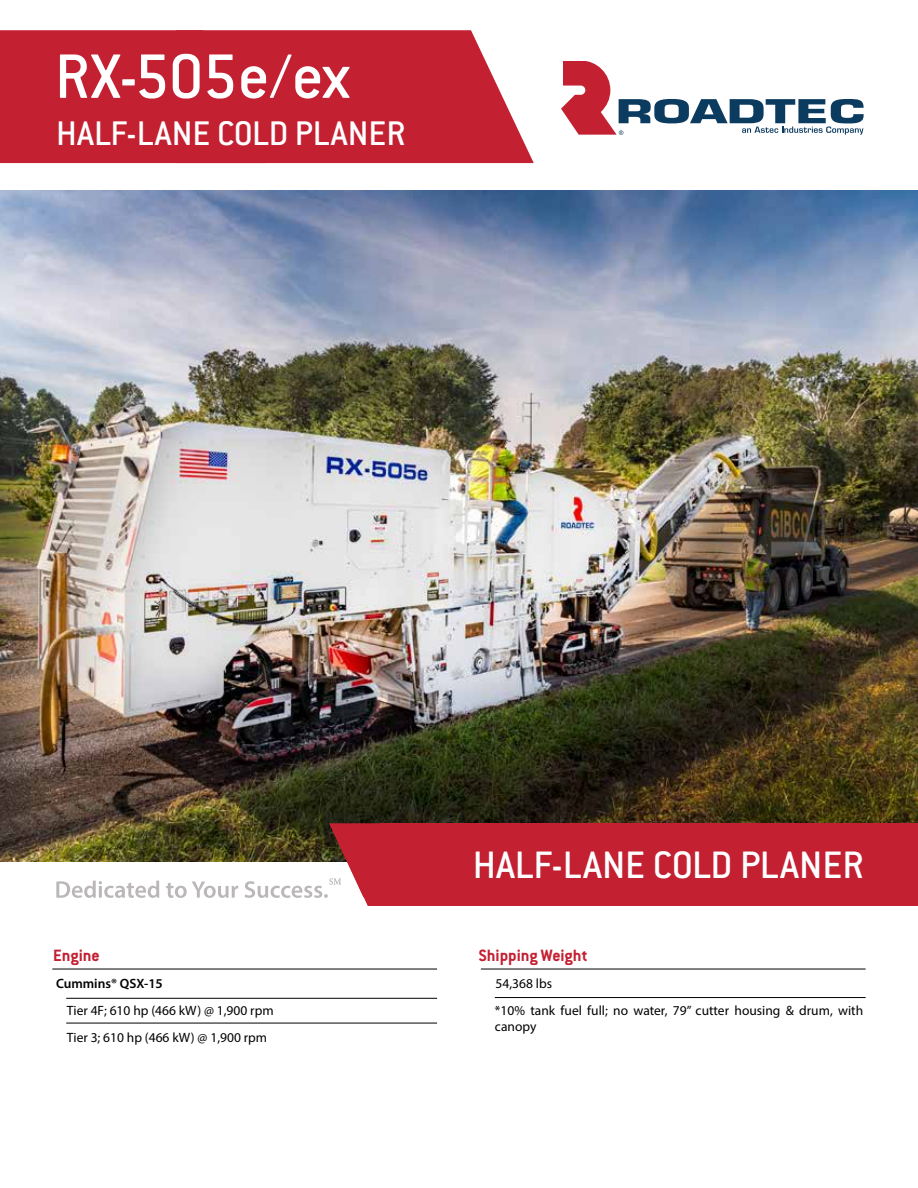
<style>
.page{position:relative;width:918px;height:1188px;background:#fff}
.page>*{position:absolute;margin:0;border:0;box-sizing:border-box;transform-origin:0 0}
.t1{font:500 68.85px "Conduit ITC Std";letter-spacing:-.015em;color:#fff}
.t2{font:500 42px "Conduit ITC Std";color:#fff}
.t3{font:500 37.5px "Conduit ITC Std";color:#fff}
.t4{font:700 18px "Conduit ITC Std";color:#c32032}
.t5{font:13.5px/27px "Myriad Pro";color:#000}
.t6{font:600 13.5px "Myriad Pro";color:#000}
</style>
<div class="page">
<img style="left:0;top:190px;width:918px;height:672px">
<svg style="left:561px;top:61px;width:303px;height:74px"></svg>
<svg style="left:266px;top:30px;width:268px;height:133px;background:#c93949"></svg>
<div style="left:0;top:30px;width:266px;height:133px;background:#c32032"></div>
<div style="left:381px;top:823px;width:537px;height:74px;background:#c32032"></div>
<div style="left:385px;top:832px;width:533px;height:74px;background:#c32032"></div>
<svg style="left:56px;top:881px;width:103px;height:17px"></svg>
<svg style="left:166px;top:881px;width:72px;height:17px"></svg>
<svg style="left:245px;top:823px;width:140px;height:83px"></svg>
<hr style="left:52px;top:969px;width:385px;height:1px;background:#000">
<hr style="left:481px;top:969px;width:385px;height:1px;background:#000">
<hr style="left:66px;top:998px;width:371px;height:1px;background:#000">
<hr style="left:495px;top:997px;width:371px;height:1px;background:#000">
<hr style="left:66px;top:1023px;width:371px;height:1px;background:#000">
<h1 class="t1" style="left:55px;top:34px;width:297px">RX-505e/ex</h1>
<h3 class="t3" style="left:56px;top:110px;width:351px">HALF-LANE COLD PLANER</h3>
<h3 class="t4" style="left:53px;top:949px;width:48px">Engine</h3>
<p class="t6" style="left:56px;top:978px;width:108px">Cummins® QSX-15</p>
<p class="t5" style="left:67px;top:998px;width:208px">Tier 4F; 610 hp (466 kW) @ 1,900 rpm<br>Tier 3; 610 hp (466 kW) @ 1,900 rpm</p>
<h2 class="t2" style="left:473px;top:839px;width:393px">HALF-LANE COLD PLANER</h2>
<h3 class="t4" style="left:478px;top:949px;width:111px">Shipping Weight</h3>
<p class="t5" style="left:495px;top:971px;width:370px">54,368 lbs<br>*10% tank fuel full; no water, 79” cutter housing &amp; drum, with</p>
<p class="t5" style="left:495px;top:1014px;width:43px">canopy</p>
</div>
